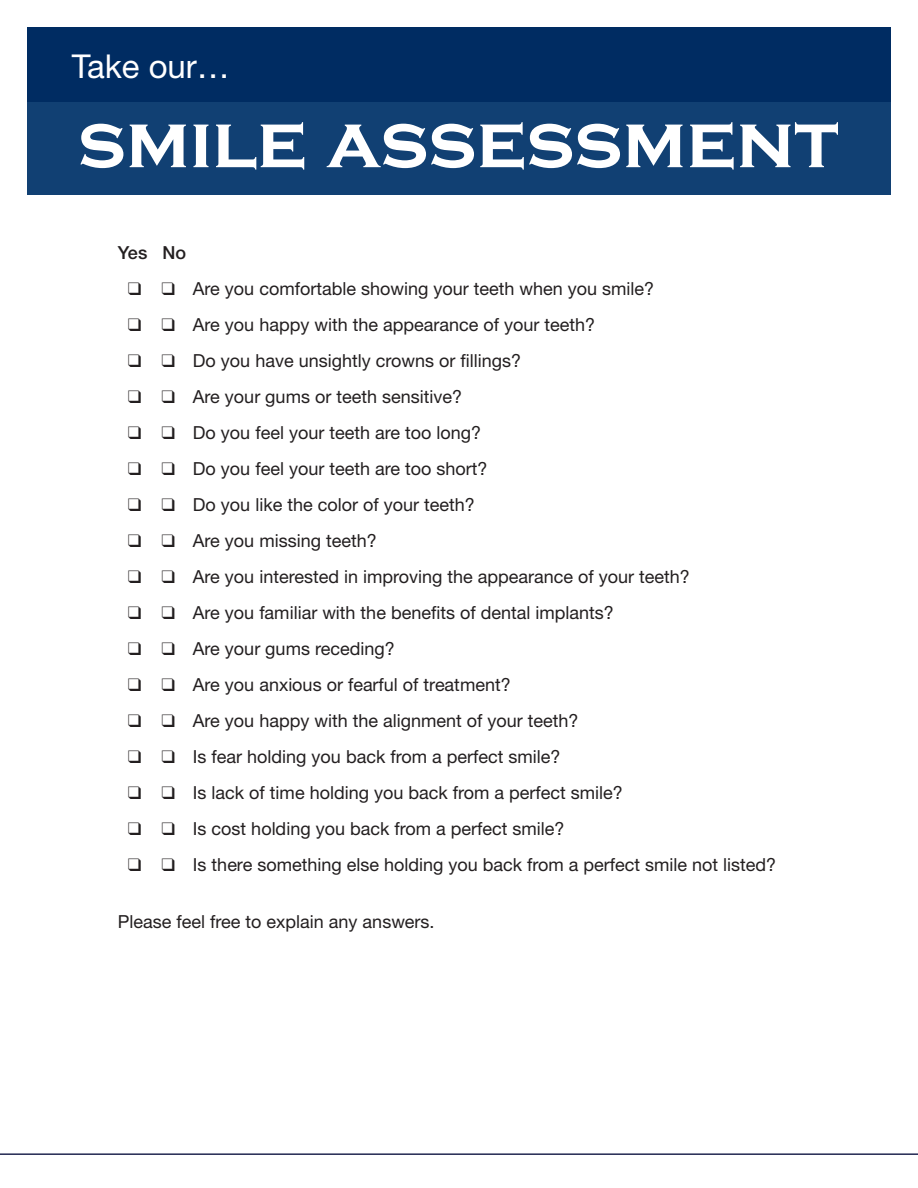
<style>
.page{position:relative;width:918px;height:1188px;background:#fff}
.page>*{position:absolute;margin:0;border:0;box-sizing:border-box;transform-origin:0 0}
.t1{font:700 77.85px "Copperplate Gothic";color:#fff}
.Body{font:32.85px "Helvetica Neue LT Std";color:#fff}
.t2{font:18px "Helvetica Neue LT Std";color:#231f20}
.t3{font:500 18px "Helvetica Neue LT Std";color:#231f20}
</style>
<div class="page">
<hr style="left:0;top:1153px;width:918px;height:2px;background:#212751">
<div style="left:27px;top:27px;width:864px;height:78px;background:#002c62"></div>
<div style="left:27px;top:102px;width:864px;height:92px;background:#114073"></div>
<p class="Body" style="left:72px;top:46px;width:159px">Take our…</p>
<p class="t1" style="left:78px;top:98px;width:762px">smile assessment</p>
<p class="t3" style="left:118px;top:242px;width:70px">Yes No</p>
<p class="t2" style="left:128px;top:278px;width:528px">❑ ❑ Are you comfortable showing your teeth when you smile?</p>
<p class="t2" style="left:128px;top:314px;width:469px">❑ ❑ Are you happy with the appearance of your teeth?</p>
<p class="t2" style="left:128px;top:350px;width:395px">❑ ❑ Do you have unsightly crowns or fillings?</p>
<p class="t2" style="left:128px;top:386px;width:336px">❑ ❑ Are your gums or teeth sensitive?</p>
<p class="t2" style="left:128px;top:422px;width:355px">❑ ❑ Do you feel your teeth are too long?</p>
<p class="t2" style="left:128px;top:458px;width:361px">❑ ❑ Do you feel your teeth are too short?</p>
<p class="t2" style="left:128px;top:494px;width:348px">❑ ❑ Do you like the color of your teeth?</p>
<p class="t2" style="left:128px;top:530px;width:250px">❑ ❑ Are you missing teeth?</p>
<p class="t2" style="left:128px;top:566px;width:563px">❑ ❑ Are you interested in improving the appearance of your teeth?</p>
<p class="t2" style="left:128px;top:602px;width:487px">❑ ❑ Are you familiar with the benefits of dental implants?</p>
<p class="t2" style="left:128px;top:638px;width:268px">❑ ❑ Are your gums receding?</p>
<p class="t2" style="left:128px;top:674px;width:384px">❑ ❑ Are you anxious or fearful of treatment?</p>
<p class="t2" style="left:128px;top:710px;width:452px">❑ ❑ Are you happy with the alignment of your teeth?</p>
<p class="t2" style="left:128px;top:746px;width:434px">❑ ❑ Is fear holding you back from a perfect smile?</p>
<p class="t2" style="left:128px;top:782px;width:496px">❑ ❑ Is lack of time holding you back from a perfect smile?</p>
<p class="t2" style="left:128px;top:818px;width:438px">❑ ❑ Is cost holding you back from a perfect smile?</p>
<p class="t2" style="left:128px;top:854px;width:650px">❑ ❑ Is there something else holding you back from a perfect smile not listed?</p>
<p class="t2" style="left:118px;top:911px;width:318px">Please feel free to explain any answers.</p>
</div>
